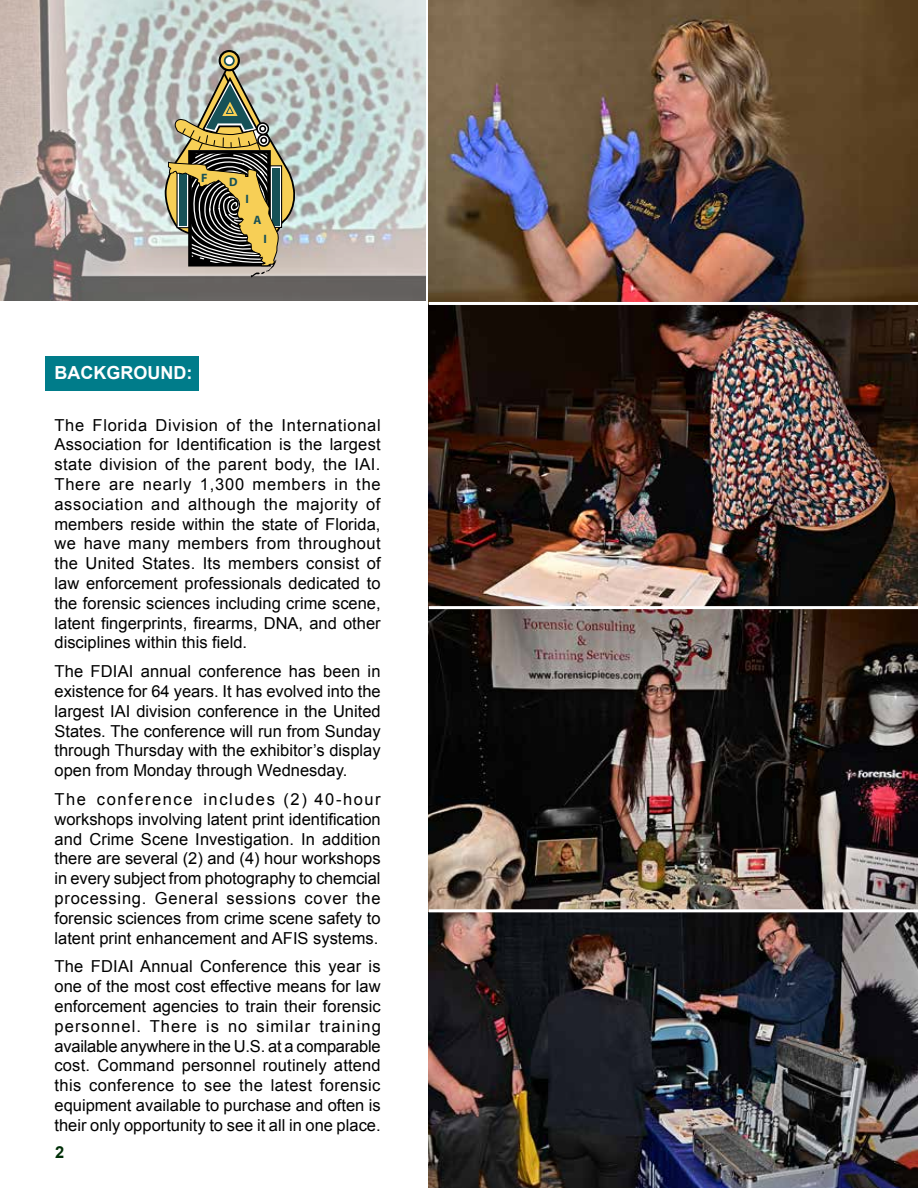
<style>
.page{position:relative;width:918px;height:1188px;background:#fff}
.page>*{position:absolute;margin:0;border:0;box-sizing:border-box;transform-origin:0 0}
.t1{font:700 18px "Arial";color:#fff}
.t2{font:16.5px/19.8px "Arial";color:#000;text-align:justify}
.t3{font:700 16.5px "Arial";color:#002f07}
.t4{font:700 12.15px "Myriad Pro";color:#175157}
</style>
<div class="page">
<img style="left:0;top:0;width:426px;height:301px">
<div style="left:45px;top:356px;width:154px;height:34px;background:#007c8a"></div>
<img style="left:429px;top:0;width:489px;height:909px">
<img style="left:429px;top:912px;width:489px;height:276px">
<svg style="left:220px;top:51px;width:19px;height:19px"></svg>
<div style="left:219px;top:50px;width:21px;height:21px;border:2px solid #000;border-radius:50%"></div>
<div style="left:225px;top:56px;width:9px;height:9px;background:#fff;border-radius:50%"></div>
<div style="left:224px;top:55px;width:11px;height:11px;border:2px solid #175157;border-radius:50%"></div>
<svg style="left:165px;top:67px;width:131px;height:211px;background:#989579"></svg>
<hr style="left:429px;top:302px;width:489px;height:3px;background:#fff">
<hr style="left:429px;top:606px;width:489px;height:3px;background:#fff">
<p class="t4" style="left:201px;top:170px;width:8px">F</p>
<p class="t4" style="left:229px;top:174px;width:10px">D</p>
<p class="t4" style="left:245px;top:191px;width:5px">I</p>
<p class="t4" style="left:254px;top:212px;width:9px">A</p>
<p class="t4" style="left:263px;top:231px;width:5px">I</p>
<p class="t1" style="left:55px;top:361px;width:139px">BACKGROUND:</p>
<p class="t2" style="left:55px;top:415px;width:328px">The Florida Division of the International Association for Identification is the largest state division of the parent body, the IAI.<br>There are nearly 1,300 members in the association and although the majority of members reside within the state of Florida, we have many members from throughout the United States. Its members consist of law enforcement professionals dedicated to the forensic sciences including crime scene, latent fingerprints, firearms, DNA, and other disciplines within this field.</p>
<p class="t2" style="left:55px;top:662px;width:328px">The FDIAI annual conference has been in existence for 64 years. It has evolved into the largest IAI division conference in the United States. The conference will run from Sunday through Thursday with the exhibitor’s display open from Monday through Wednesday.</p>
<p class="t2" style="left:55px;top:790px;width:328px">The conference includes (2) 40-hour workshops involving latent print identification and Crime Scene Investigation. In addition there are several (2) and (4) hour workshops in every subject from photography to chemcial processing. General sessions cover the forensic sciences from crime scene safety to latent print enhancement and AFIS systems.</p>
<p class="t2" style="left:55px;top:957px;width:328px">The FDIAI Annual Conference this year is one of the most cost effective means for law enforcement agencies to train their forensic personnel. There is no similar training available anywhere in the U.S. at a comparable cost. Command personnel routinely attend this conference to see the latest forensic equipment available to purchase and often is their only opportunity to see it all in one place.</p>
<p class="t3" style="left:55px;top:1141px;width:11px">2</p>
</div>
